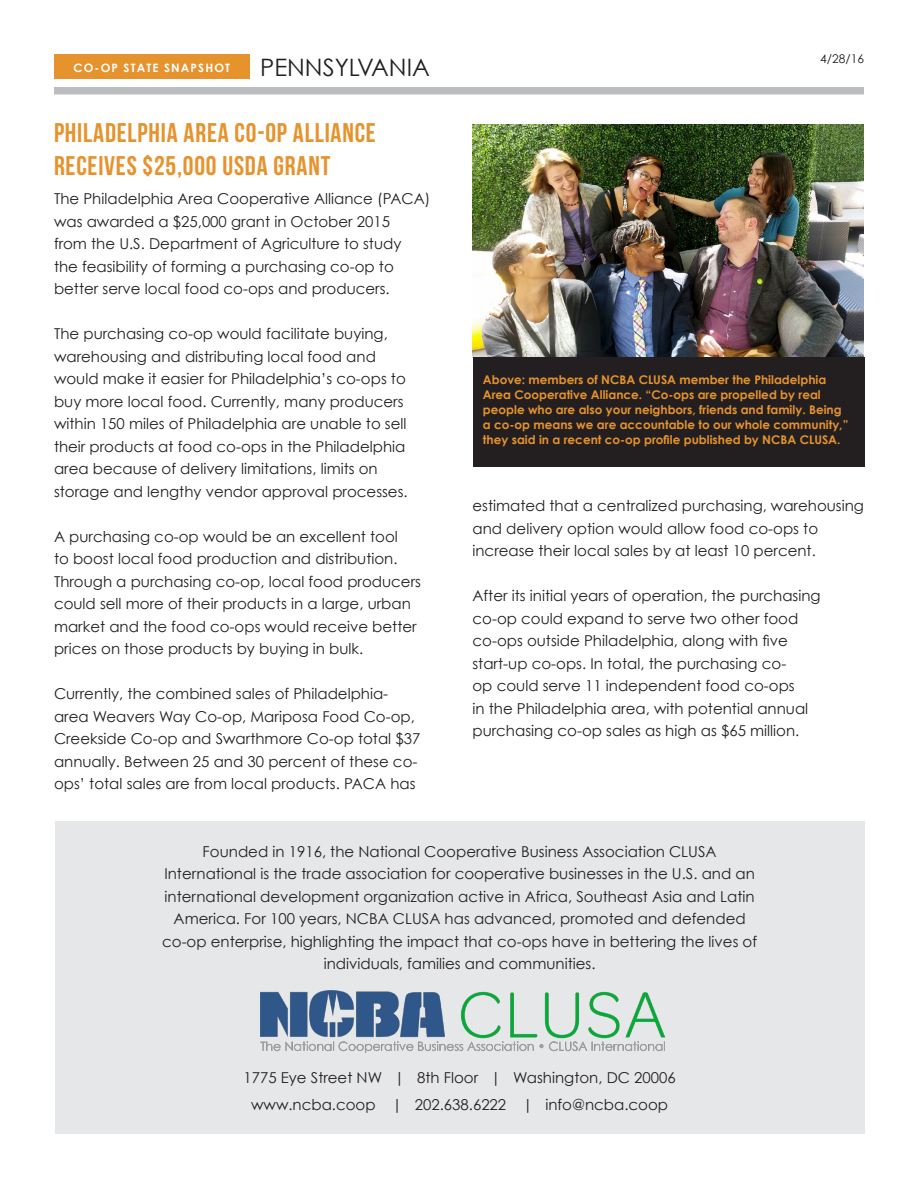
<style>
.page{position:relative;width:918px;height:1188px;background:#fff}
.page>*{position:absolute;margin:0;border:0;box-sizing:border-box;transform-origin:0 0}
.Bebas_Subhead_P{font:700 27px/32.4px "Bebas Neue";letter-spacing:.03em;color:#e6932d}
.t1{font:24px "Century Gothic";color:#231f20}
.t2{font:15px/22.5px "Century Gothic";color:#231f20}
.t3{font:700 12px/15px "Century Gothic";color:#e6932d}
.t4{font:12px "Century Gothic";color:#231f20}
.t5{font:700 11.55px "Century Gothic";letter-spacing:.1em;color:#fff}
</style>
<div class="page">
<div style="left:54px;top:87px;width:810px;height:7px;background:#bcbdc0"></div>
<div style="left:55px;top:822px;width:810px;height:312px;background:#e6e7e9"></div>
<div style="left:54px;top:54px;width:196px;height:25px;background:#e6932d"></div>
<img style="left:472px;top:125px;width:392px;height:233px">
<div style="left:473px;top:357px;width:392px;height:110px;background:#231f20"></div>
<img style="left:260px;top:990px;width:404px;height:63px">
<p class="t5" style="left:74px;top:60px;width:158px">CO-OP STATE SNAPSHOT</p>
<p class="t1" style="left:260px;top:52px;width:171px">PENNSYLVANIA</p>
<p class="t4" style="left:820px;top:51px;width:45px">4/28/16</p>
<p class="Bebas_Subhead_P" style="left:54px;top:117px;width:323px">PHILADELPHIA AREA CO-OP ALLIANCE<br>RECEIVES $25,000 USDA GRANT</p>
<p class="t2" style="left:54px;top:187px;width:378px">The Philadelphia Area Cooperative Alliance (PACA) was awarded a $25,000 grant in October 2015<br>from the U.S. Department of Agriculture to study<br>the feasibility of forming a purchasing co-op to better serve local food co-ops and producers.</p>
<p class="t2" style="left:54px;top:322px;width:355px">The purchasing co-op would facilitate buying, warehousing and distributing local food and would make it easier for Philadelphia’s co-ops to buy more local food. Currently, many producers within 150 miles of Philadelphia are unable to sell their products at food co-ops in the Philadelphia area because of delivery limitations, limits on storage and lengthy vendor approval processes.</p>
<p class="t2" style="left:54px;top:525px;width:369px">A purchasing co-op would be an excellent tool<br>to boost local food production and distribution.<br>Through a purchasing co-op, local food producers could sell more of their products in a large, urban market and the food co-ops would receive better prices on those products by buying in bulk.</p>
<p class="t2" style="left:54px;top:682px;width:368px">Currently, the combined sales of Philadelphia&shy;area Weavers Way Co-op, Mariposa Food Co-op, Creekside Co-op and Swarthmore Co-op total $37 annually. Between 25 and 30 percent of these co&shy;ops’ total sales are from local products. PACA has</p>
<p class="t3" style="left:483px;top:372px;width:367px">Above: members of NCBA CLUSA member the Philadelphia Area Cooperative Alliance. “Co-ops are propelled by real people who are also your neighbors, friends and family. Being a co-op means we are accountable to our whole community,” they said in a recent co-op profile published by NCBA CLUSA.</p>
<p class="t2" style="left:472px;top:494px;width:393px">estimated that a centralized purchasing, warehousing and delivery option would allow food co-ops to increase their local sales by at least 10 percent.</p>
<p class="t2" style="left:472px;top:584px;width:350px">After its initial years of operation, the purchasing co-op could expand to serve two other food co-ops outside Philadelphia, along with five start-up co-ops. In total, the purchasing co-<br>op could serve 11 independent food co-ops<br>in the Philadelphia area, with potential annual purchasing co-op sales as high as $65 million.</p>
<p class="t2" style="left:162px;top:840px;width:597px;text-align:center">Founded in 1916, the National Cooperative Business Association CLUSA International is the trade association for cooperative businesses in the U.S. and an international development organization active in Africa, Southeast Asia and Latin America. For 100 years, NCBA CLUSA has advanced, promoted and defended co-op enterprise, highlighting the impact that co-ops have in bettering the lives of individuals, families and communities.</p>
<p class="t2" style="left:243px;top:1066px;width:434px">1775 Eye Street NW | 8th Floor | Washington, DC 20006</p>
<p class="t2" style="left:251px;top:1093px;width:419px">www.ncba.coop | 202.638.6222 | info@ncba.coop</p>
</div>
